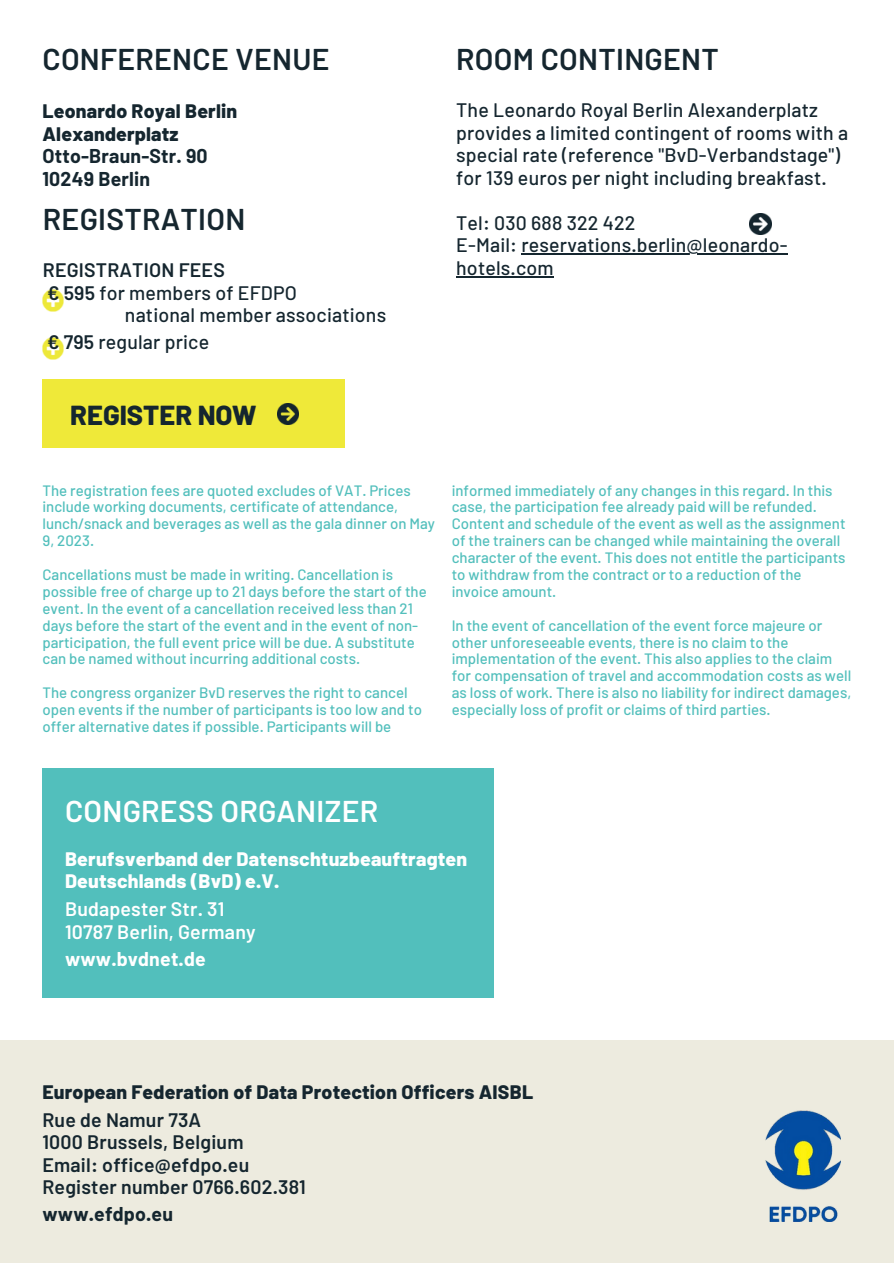
<style>
.page{position:relative;width:894px;height:1264px;background:#fff}
.page>*{position:absolute;margin:0;border:0;box-sizing:border-box;transform-origin:0 0}
.t1{font:600 30px "Barlow";letter-spacing:.01em;color:#15262f}
.t2{font:600 30px "Barlow";letter-spacing:.01em;color:#fff}
.t3{font:800 27.45px "Barlow";color:#15262f}
.t4{font:500 19.5px/22.5px "Barlow";letter-spacing:.01em;color:#15262f}
.t5{font:800 19.5px/22.5px "Barlow";letter-spacing:.01em;color:#15262f}
.t6{font:600 19.5px/22.5px "Barlow";letter-spacing:.01em;color:#15262f}
.t7{font:800 19.5px/22.5px "Barlow";letter-spacing:.01em;color:#fff}
.t8{font:600 19.5px/22.5px "Barlow";letter-spacing:.01em;color:#fff}
.t9{font:700 19.5px "Barlow";letter-spacing:.01em;color:#fff}
.t10{font:700 19.5px "Barlow";letter-spacing:.01em;color:#15262f}
.t11{font:500 15px/16.8px "Barlow";color:#52bfbc}
.s1{font-weight:700}
.s2{font-weight:600}
</style>
<div class="page">
<div style="left:0;top:1040px;width:892px;height:222px;background:#edebdf"></div>
<div style="left:42px;top:768px;width:452px;height:229px;background:#52bfbc"></div>
<img style="left:765px;top:1110px;width:75px;height:111px">
<img style="left:749px;top:213px;width:21px;height:22px">
<img style="left:42px;top:290px;width:22px;height:21px">
<img style="left:42px;top:338px;width:22px;height:21px">
<div style="left:42px;top:379px;width:302px;height:69px;background:#efe939"></div>
<img style="left:277px;top:403px;width:22px;height:22px">
<hr style="left:521px;top:253px;width:266px;height:2px;background:#15262f">
<hr style="left:456px;top:276px;width:97px;height:1px;background:#15262f">
<p class="t1" style="left:42px;top:40px;width:288px">CONFERENCE VENUE</p>
<p class="t5" style="left:42px;top:99px;width:196px">Leonardo Royal Berlin<br>Alexanderplatz<br><span class="s1">Otto-Braun-Str. 90<br>10249 Berlin</span></p>
<p class="t1" style="left:43px;top:200px;width:204px">REGISTRATION</p>
<p class="t6" style="left:43px;top:258px;width:183px">REGISTRATION FEES</p>
<p class="t4" style="left:47px;top:281px;width:251px"><span class="s2">€ 595</span> for members of EFDPO</p>
<p class="t4" style="left:125px;top:303px;width:263px">national member associations</p>
<p class="t4" style="left:47px;top:330px;width:164px"><span class="s2">€ 795</span> regular price</p>
<h2 class="t3" style="left:70px;top:397px;width:187px">REGISTER NOW</h2>
<p class="t1" style="left:456px;top:40px;width:264px">ROOM CONTINGENT</p>
<h2 class="t4" style="left:456px;top:98px;width:393px">The Leonardo Royal Berlin Alexanderplatz provides a limited contingent of rooms with a special rate (reference "BvD-Verbandstage") for 139 euros per night including breakfast.</h2>
<h2 class="t4" style="left:456px;top:211px;width:333px">Tel: 030 688 322 422<br>E-Mail: reservations.berlin@leonardo-</h2>
<p class="t4" style="left:456px;top:256px;width:99px">hotels.com</p>
<p class="t11" style="left:42px;top:481px;width:394px">The registration fees are quoted excludes of VAT. Prices include working documents, certificate of attendance, lunch/snack and beverages as well as the gala dinner on May 9, 2023.</p>
<p class="t11" style="left:42px;top:565px;width:385px">Cancellations must be made in writing. Cancellation is possible free of charge up to 21 days before the start of the event. In the event of a cancellation received less than 21 days before the start of the event and in the event of non&shy;participation, the full event price will be due. A substitute can be named without incurring additional costs.</p>
<h2 class="t11" style="left:42px;top:683px;width:381px">The congress organizer BvD reserves the right to cancel open events if the number of participants is too low and to offer alternative dates if possible. Participants will be</h2>
<h2 class="t11" style="left:451px;top:481px;width:395px">informed immediately of any changes in this regard. In this case, the participation fee already paid will be refunded.<br>Content and schedule of the event as well as the assignment of the trainers can be changed while maintaining the overall character of the event. This does not entitle the participants to withdraw from the contract or to a reduction of the</h2>
<p class="t11" style="left:451px;top:582px;width:106px">invoice amount.</p>
<h1 class="t11" style="left:451px;top:616px;width:382px">In the event of cancellation of the event force majeure or other unforeseeable events, there is no claim to the implementation of the event. This also applies to the claim</h1>
<p class="t11" style="left:451px;top:667px;width:401px;text-align:justify">for compensation of travel and accommodation costs as well as loss of work. There is also no liability for indirect damages, especially loss of profit or claims of third parties.</p>
<p class="t2" style="left:65px;top:792px;width:314px">CONGRESS ORGANIZER</p>
<p class="t7" style="left:65px;top:846px;width:403px">Berufsverband der Datenschtuzbeauftragten<br>Deutschlands (BvD) e.V.</p>
<p class="t8" style="left:65px;top:897px;width:192px">Budapester Str. 31<br>10787 Berlin, Germany</p>
<p class="t9" style="left:65px;top:946px;width:142px">www.bvdnet.de</p>
<h1 class="t5" style="left:42px;top:1076px;width:492px;line-height:28.2px">European Federation of Data Protection Officers AISBL<br><span class="s2">Rue de Namur 73A</span></h1>
<h1 class="t6" style="left:42px;top:1130px;width:265px">1000 Brussels, Belgium<br>Email: office@efdpo.eu<br>Register number 0766.602.381</h1>
<h1 class="t10" style="left:42px;top:1201px;width:132px">www.efdpo.eu</h1>
</div>
